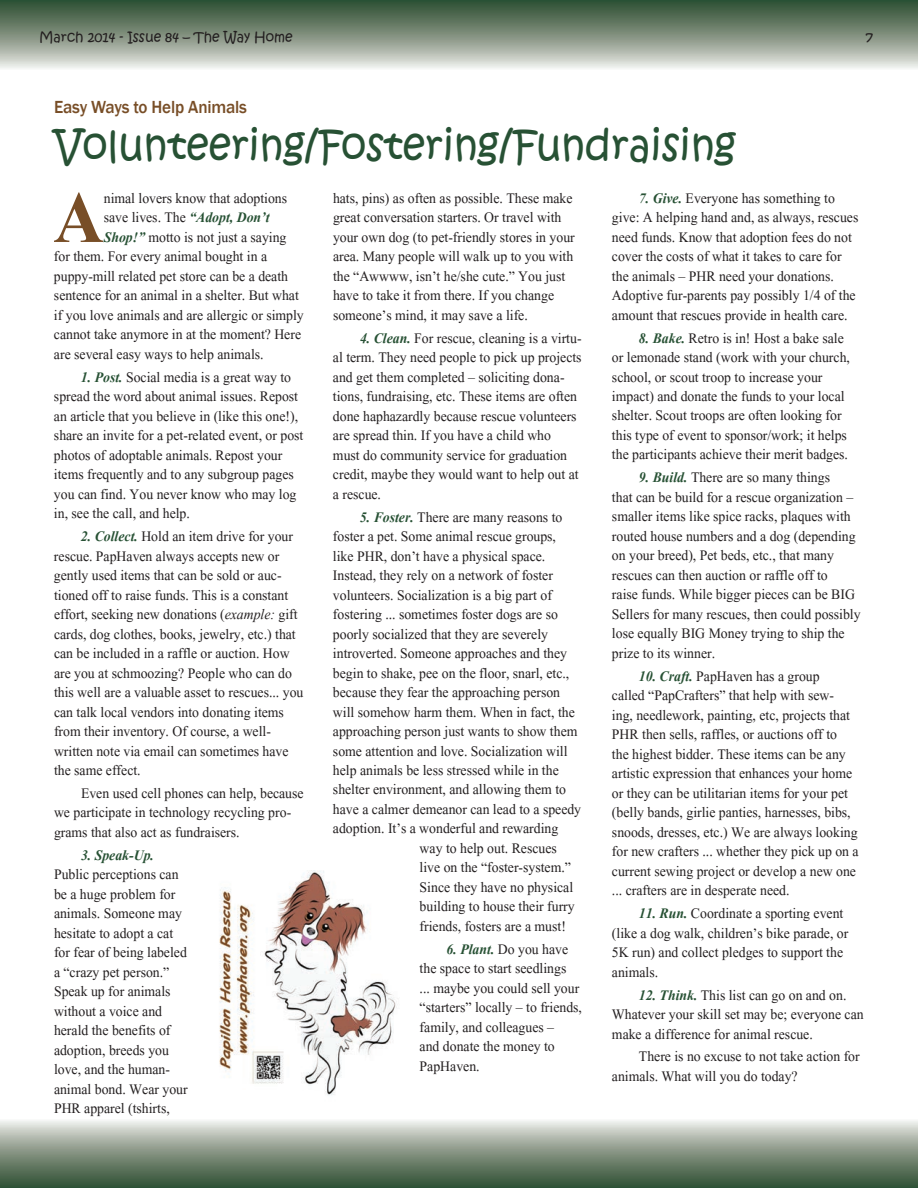
<style>
.page{position:relative;width:918px;height:1188px;background:#fff}
.page>*{position:absolute;margin:0;border:0;box-sizing:border-box;transform-origin:0 0}
.t1{font:700 91.2px "Aparajita";color:#784e27;scale:.95 1}
.t2{font:42px "Kristen ITC";color:#275134;scale:.95 1}
.t3{font:18px/19.5px "Aparajita";color:#231f20;scale:.95 1}
.t4{font:500 18px "Franklin Gothic";letter-spacing:-.01em;color:#784e27;scale:.95 1}
.t5{font:italic 700 18px "Aparajita";color:#275134;scale:.95 1}
.t6{font:13.5px "Kristen ITC";color:#231f20}
.s1{font-weight:700;font-style:italic;color:#275134}
.s2{font-style:italic}
</style>
<div class="page">
<div style="left:0;top:0;width:918px;height:70px;background:linear-gradient(to bottom,#244527,#e8e7e3)"></div>
<div style="left:0;top:1118px;width:918px;height:70px;background:linear-gradient(to bottom,#eeece9,#2a4a2c)"></div>
<img style="left:219px;top:871px;width:178px;height:225px">
<p class="t6" style="left:39px;top:28px;width:255px">March 2014 - Issue 84 – The Way Home</p>
<p class="t6" style="left:866px;top:28px;width:9px">7</p>
<p class="t4" style="left:54px;top:96px;width:205px">Easy Ways to Help Animals</p>
<h2 class="t2" style="left:54px;top:118px;width:719px">Volunteering/Fostering/Fundraising</h2>
<h1 class="t1" style="left:53px;top:175px;width:55px">A</h1>
<p class="t3" style="left:104px;top:190px;width:195px">nimal lovers know that adoptions</p>
<p class="t3" style="left:104px;top:210px;width:176px">save lives. The <span class="s1">“Adopt, Don’t</span></p>
<p class="t3" style="left:104px;top:229px;width:194px"><span class="s1">Shop!”</span> motto is not just a saying</p>
<p class="t3" style="left:54px;top:249px;width:226px">for them. For every animal bought in a</p>
<p class="t3" style="left:54px;top:268px;width:248px">puppy-mill related pet store can be a death</p>
<p class="t3" style="left:54px;top:288px;width:259px">sentence for an animal in a shelter. But what</p>
<p class="t3" style="left:54px;top:307px;width:264px">if you love animals and are allergic or simply</p>
<p class="t3" style="left:54px;top:327px;width:262px">cannot take anymore in at the moment? Here</p>
<p class="t3" style="left:54px;top:346px;width:222px">are several easy ways to help animals.</p>
<p class="t3" style="left:54px;top:369px;width:264px;text-indent:27px"><span class="s1">1. Post.</span> Social media is a great way to spread the word about animal issues. Repost an article that you believe in (like this one!), share an invite for a pet-related event, or post photos of adoptable animals. Repost your items frequently and to any subgroup pages you can find. You never know who may log in, see the call, and help.</p>
<p class="t3" style="left:54px;top:528px;width:264px;text-indent:27px"><span class="s1">2. Collect.</span> Hold an item drive for your rescue. PapHaven always accepts new or gently used items that can be sold or auc&shy;tioned off to raise funds. This is a constant effort, seeking new donations (<span class="s2">example:</span> gift cards, dog clothes, books, jewelry, etc.) that can be included in a raffle or auction. How are you at schmoozing? People who can do this well are a valuable asset to rescues... you can talk local vendors into donating items from their inventory. Of course, a well&shy;written note via email can sometimes have the same effect.</p>
<p class="t3" style="left:54px;top:785px;width:264px;text-indent:27px">Even used cell phones can help, because we participate in technology recycling pro&shy;grams that also act as fundraisers.</p>
<p class="t5" style="left:81px;top:847px;width:78px">3. Speak-Up.</p>
<p class="t3" style="left:54px;top:867px;width:142px">Public perceptions can be a huge problem for animals. Someone may hesitate to adopt a cat for fear of being labeled a “crazy pet person.”<br>Speak up for animals without a voice and herald the benefits of adoption, breeds you love, and the human&shy;animal bond. Wear your<br>PHR apparel (tshirts,</p>
<p class="t3" style="left:333px;top:190px;width:256px">hats, pins) as often as possible. These make great conversation starters. Or travel with your own dog (to pet-friendly stores in your area. Many people will walk up to you with the “Awwww, isn’t he/she cute.” You just have to take it from there. If you change someone’s mind, it may save a life.</p>
<p class="t3" style="left:333px;top:330px;width:263px;text-indent:27px"><span class="s1">4. Clean.</span> For rescue, cleaning is a virtu&shy;al term. They need people to pick up projects and get them completed – soliciting dona&shy;tions, fundraising, etc. These items are often done haphazardly because rescue volunteers are spread thin. If you have a child who must do community service for graduation credit, maybe they would want to help out at a rescue.</p>
<p class="t3" style="left:360px;top:509px;width:215px"><span class="s1">5. Foster.</span> There are many reasons to</p>
<p class="t3" style="left:333px;top:528px;width:236px">foster a pet. Some animal rescue groups,</p>
<p class="t3" style="left:333px;top:548px;width:225px">like PHR, don’t have a physical space.</p>
<p class="t3" style="left:333px;top:567px;width:233px">Instead, they rely on a network of foster</p>
<p class="t3" style="left:333px;top:587px;width:232px">volunteers. Socialization is a big part of</p>
<p class="t3" style="left:333px;top:606px;width:238px">fostering ... sometimes foster dogs are so</p>
<p class="t3" style="left:333px;top:626px;width:228px">poorly socialized that they are severely</p>
<p class="t3" style="left:333px;top:645px;width:248px">introverted. Someone approaches and they</p>
<p class="t3" style="left:333px;top:665px;width:250px">begin to shake, pee on the floor, snarl, etc.,</p>
<p class="t3" style="left:333px;top:684px;width:241px">because they fear the approaching person</p>
<p class="t3" style="left:333px;top:704px;width:256px">will somehow harm them. When in fact, the</p>
<p class="t3" style="left:333px;top:723px;width:259px">approaching person just wants to show them</p>
<p class="t3" style="left:333px;top:743px;width:248px">some attention and love. Socialization will</p>
<p class="t3" style="left:333px;top:762px;width:239px">help animals be less stressed while in the</p>
<p class="t3" style="left:333px;top:782px;width:247px">shelter environment, and allowing them to</p>
<p class="t3" style="left:333px;top:801px;width:263px">have a calmer demeanor can lead to a speedy</p>
<p class="t3" style="left:333px;top:821px;width:239px">adoption. It’s a wonderful and rewarding</p>
<p class="t3" style="left:420px;top:840px;width:146px">way to help out. Rescues</p>
<p class="t3" style="left:420px;top:860px;width:161px">live on the “foster-system.”</p>
<p class="t3" style="left:420px;top:879px;width:163px">Since they have no physical</p>
<p class="t3" style="left:420px;top:899px;width:165px">building to house their furry</p>
<p class="t3" style="left:420px;top:918px;width:156px">friends, fosters are a must!</p>
<p class="t3" style="left:420px;top:941px;width:172px;text-indent:27px"><span class="s1">6. Plant.</span> Do you have the space to start seedlings<br>... maybe you could sell your “starters” locally – to friends, family, and colleagues –<br>and donate the money to<br>PapHaven.</p>
<p class="t3" style="left:612px;top:190px;width:261px;text-indent:27px"><span class="s1">7. Give.</span> Everyone has something to give: A helping hand and, as always, rescues need funds. Know that adoption fees do not cover the costs of what it takes to care for the animals – PHR need your donations.<br>Adoptive fur-parents pay possibly 1/4 of the amount that rescues provide in health care.</p>
<p class="t3" style="left:612px;top:330px;width:252px;text-indent:27px"><span class="s1">8. Bake.</span> Retro is in! Host a bake sale or lemonade stand (work with your church, school, or scout troop to increase your impact) and donate the funds to your local shelter. Scout troops are often looking for this type of event to sponsor/work; it helps the participants achieve their merit badges.</p>
<p class="t3" style="left:612px;top:470px;width:263px;text-indent:27px"><span class="s1">9. Build.</span> There are so many things<br>that can be build for a rescue organization – smaller items like spice racks, plaques with routed house numbers and a dog (depending on your breed), Pet beds, etc., that many rescues can then auction or raffle off to<br>raise funds. While bigger pieces can be BIG Sellers for many rescues, then could possibly lose equally BIG Money trying to ship the prize to its winner.</p>
<p class="t3" style="left:612px;top:668px;width:261px;text-indent:27px"><span class="s1">10. Craft.</span> PapHaven has a group<br>called “PapCrafters” that help with sew&shy;ing, needlework, painting, etc, projects that PHR then sells, raffles, or auctions off to<br>the highest bidder. These items can be any artistic expression that enhances your home or they can be utilitarian items for your pet (belly bands, girlie panties, harnesses, bibs, snoods, dresses, etc.) We are always looking for new crafters ... whether they pick up on a current sewing project or develop a new one ... crafters are in desperate need.</p>
<p class="t3" style="left:612px;top:906px;width:250px;text-indent:27px"><span class="s1">11. Run.</span> Coordinate a sporting event (like a dog walk, children’s bike parade, or<br>5K run) and collect pledges to support the animals.</p>
<p class="t3" style="left:612px;top:987px;width:266px;text-indent:27px"><span class="s1">12. Think.</span> This list can go on and on.<br>Whatever your skill set may be; everyone can make a difference for animal rescue.</p>
<p class="t3" style="left:612px;top:1049px;width:262px;text-indent:27px">There is no excuse to not take action for animals. What will you do today?</p>
</div>
